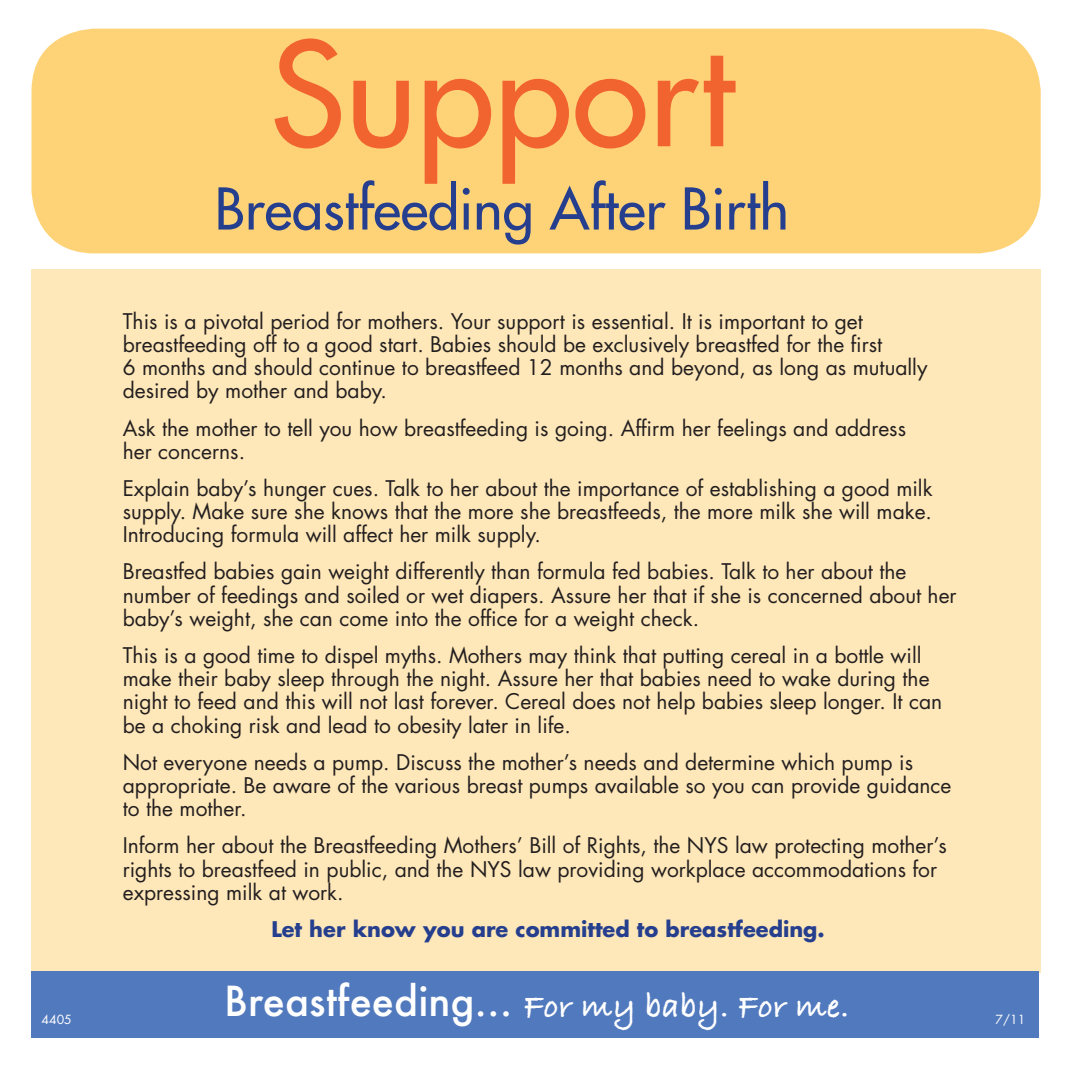
<style>
.page{position:relative;width:1071px;height:1071px;background:#fff}
.page>*{position:absolute;margin:0;border:0;box-sizing:border-box;transform-origin:0 0}
.t1{font:140px "Futura";color:#f2642f}
.t2{font:56px "Futura";color:#253f8e}
.t3{font:35px "Bradley Hand ITCTT Bold";color:#fff}
.t4{font:21px/23.1px "Futura";color:#231f20}
.t5{font:700 21px "Futura";color:#253f8e}
.t6{font:12.25px "Futura";color:#fff}
.s1{font-family:"Futura T";font-weight:500;font-size:45.5px}
</style>
<div class="page">
<div style="left:32px;top:269px;width:1009px;height:704px;background:#fee7b8"></div>
<div style="left:32px;top:29px;width:1009px;height:224px;background:#fed378;border-radius:63px"></div>
<div style="left:32px;top:971px;width:1007px;height:67px;background:#5179bd"></div>
<h1 class="t1" style="left:270px;top:3px;width:465px">Support</h1>
<h1 class="t2" style="left:215px;top:172px;width:576px">Breastfeeding After Birth</h1>
<p class="t4" style="left:123px;top:309px;width:806px">This is a pivotal period for mothers. Your support is essential. It is important to get breastfeeding off to a good start. Babies should be exclusively breastfed for the first<br>6 months and should continue to breastfeed 12 months and beyond, as long as mutually desired by mother and baby.</p>
<p class="t4" style="left:123px;top:416px;width:785px">Ask the mother to tell you how breastfeeding is going. Affirm her feelings and address her concerns.</p>
<p class="t4" style="left:123px;top:476px;width:811px;text-align:justify">Explain baby’s hunger cues. Talk to her about the importance of establishing a good milk supply. Make sure she knows that the more she breastfeeds, the more milk she will make.<br>Introducing formula will affect her milk supply.</p>
<p class="t4" style="left:123px;top:560px;width:835px">Breastfed babies gain weight differently than formula fed babies. Talk to her about the number of feedings and soiled or wet diapers. Assure her that if she is concerned about her baby’s weight, she can come into the office for a weight check.</p>
<p class="t4" style="left:123px;top:643px;width:821px">This is a good time to dispel myths. Mothers may think that putting cereal in a bottle will make their baby sleep through the night. Assure her that babies need to wake during the night to feed and this will not last forever. Cereal does not help babies sleep longer. It can be a choking risk and lead to obesity later in life.</p>
<p class="t4" style="left:123px;top:750px;width:830px">Not everyone needs a pump. Discuss the mother’s needs and determine which pump is appropriate. Be aware of the various breast pumps available so you can provide guidance to the mother.</p>
<p class="t4" style="left:123px;top:834px;width:826px">Inform her about the Breastfeeding Mothers’ Bill of Rights, the NYS law protecting mother’s rights to breastfeed in public, and the NYS law providing workplace accommodations for expressing milk at work.</p>
<p class="t5" style="left:271px;top:914px;width:555px">Let her know you are committed to breastfeeding.</p>
<p class="t3" style="left:224px;top:979px;width:627px"><span class="s1">Breastfeeding…</span> For my baby. For me.</p>
<p class="t6" style="left:42px;top:1011px;width:32px">4405</p>
<p class="t6" style="left:996px;top:1011px;width:31px">7/11</p>
</div>
